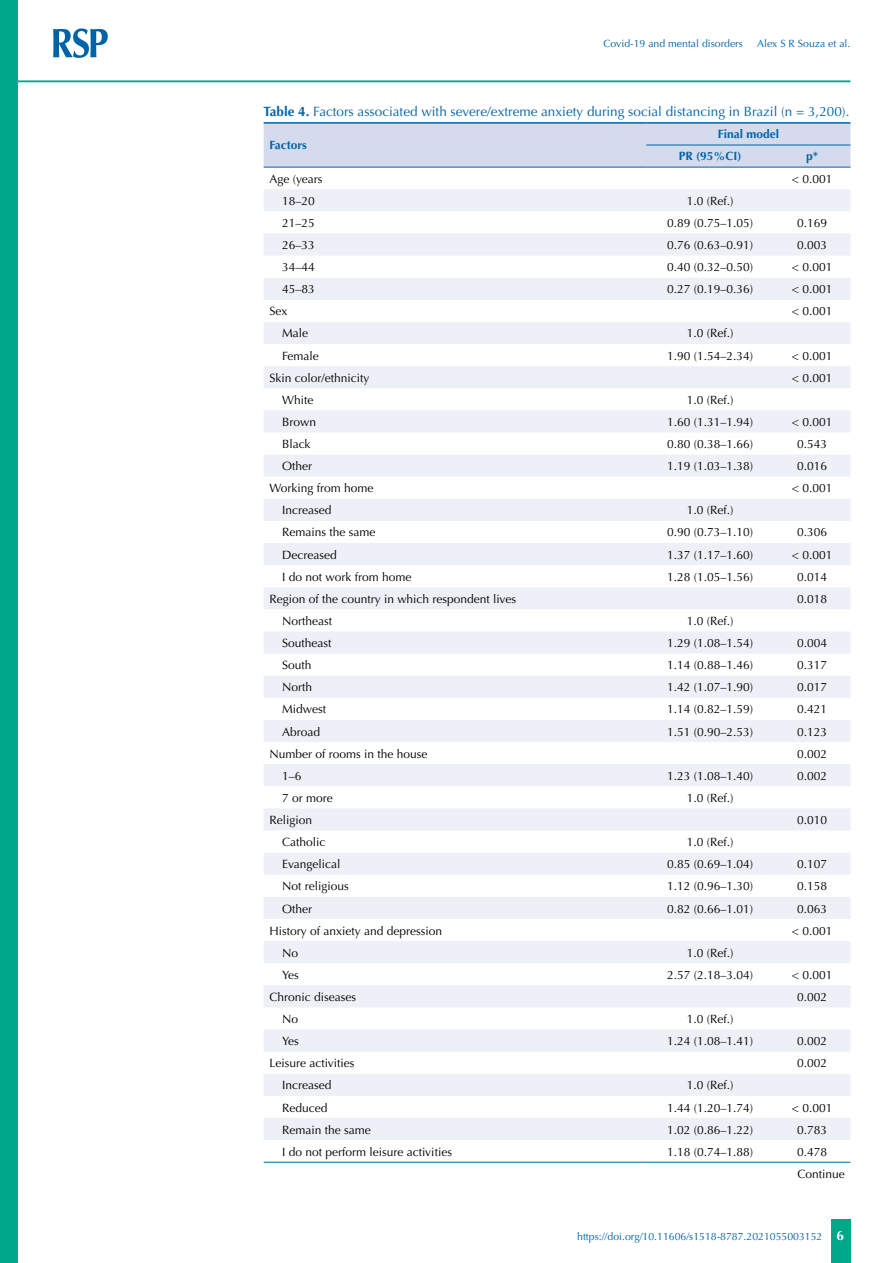
<style>
.page{position:relative;width:893px;height:1263px;background:#fff}
.page>*{position:absolute;margin:0;border:0;box-sizing:border-box;transform-origin:0 0}
.t1{font:13.5px "Optima";color:#0063a7}
.t2{font:700 13.5px "Optima";color:#fff}
.t3{font:12px/22px "Optima";color:#000}
.t4{font:700 12px/22px "Optima";color:#0063a7}
.t5{font:10.5px "Optima";color:#0063a7}
.s1{font-weight:700}
</style>
<div class="page">
<div style="left:831px;top:1220px;width:20px;height:43px;background:#00a788"></div>
<div style="left:0;top:0;width:18px;height:1263px;background:#00a788"></div>
<svg style="left:53px;top:28px;width:55px;height:30px"></svg>
<hr style="left:18px;top:80px;width:832px;height:2px;background:#00a788">
<div style="left:264px;top:124px;width:586px;height:43px;background:#d4dbec"></div>
<svg style="left:264px;top:189px;width:586px;height:951px;fill:#f2f3f8"></svg>
<hr style="left:646px;top:145px;width:128px;height:1px;background:#0063a7">
<hr style="left:774px;top:145px;width:76px;height:1px;background:#0063a7">
<hr style="left:264px;top:122px;width:382px;height:2px;background:#0063a7">
<hr style="left:646px;top:122px;width:128px;height:2px;background:#0063a7">
<hr style="left:774px;top:122px;width:76px;height:2px;background:#0063a7">
<hr style="left:264px;top:167px;width:382px;height:1px;background:#0063a7">
<hr style="left:646px;top:167px;width:128px;height:1px;background:#0063a7">
<hr style="left:774px;top:167px;width:76px;height:1px;background:#0063a7">
<hr style="left:264px;top:1162px;width:382px;height:1px;background:#0063a7">
<hr style="left:646px;top:1162px;width:128px;height:1px;background:#0063a7">
<hr style="left:774px;top:1162px;width:76px;height:1px;background:#0063a7">
<p class="t5" style="left:603px;top:37px;width:141px">Covid-19 and mental disorders</p>
<p class="t5" style="left:757px;top:37px;width:95px">Alex S R Souza et al.</p>
<p class="t1" style="left:264px;top:104px;width:587px"><span class="s1">Table 4.</span> Factors associated with severe/extreme anxiety during social distancing in Brazil (n = 3,200).</p>
<p class="t4" style="left:269px;top:134px;width:39px">Factors</p>
<p class="t4" style="left:679px;top:123px;width:102px;text-indent:39px">Final model<br>PR (95%CI)</p>
<p class="t4" style="left:806px;top:146px;width:13px">p*</p>
<p class="t3" style="left:269px;top:168px;width:55px">Age (years</p>
<p class="t3" style="left:792px;top:168px;width:42px">&lt; 0.001</p>
<p class="t3" style="left:282px;top:190px;width:34px">18–20</p>
<p class="t3" style="left:687px;top:190px;width:48px">1.0 (Ref.)</p>
<p class="t3" style="left:282px;top:212px;width:34px">21–25</p>
<p class="t3" style="left:667px;top:212px;width:88px">0.89 (0.75–1.05)</p>
<p class="t3" style="left:797px;top:212px;width:32px">0.169</p>
<p class="t3" style="left:282px;top:234px;width:34px">26–33</p>
<p class="t3" style="left:667px;top:234px;width:88px">0.76 (0.63–0.91)</p>
<p class="t3" style="left:797px;top:234px;width:32px">0.003</p>
<p class="t3" style="left:282px;top:256px;width:34px">34–44</p>
<p class="t3" style="left:667px;top:256px;width:88px">0.40 (0.32–0.50)</p>
<p class="t3" style="left:792px;top:256px;width:42px">&lt; 0.001</p>
<p class="t3" style="left:282px;top:278px;width:34px">45–83</p>
<p class="t3" style="left:667px;top:278px;width:88px">0.27 (0.19–0.36)</p>
<p class="t3" style="left:792px;top:278px;width:42px">&lt; 0.001</p>
<p class="t3" style="left:269px;top:300px;width:19px">Sex</p>
<p class="t3" style="left:792px;top:300px;width:42px">&lt; 0.001</p>
<p class="t3" style="left:282px;top:322px;width:28px">Male</p>
<p class="t3" style="left:687px;top:322px;width:48px">1.0 (Ref.)</p>
<p class="t3" style="left:282px;top:345px;width:38px">Female</p>
<p class="t3" style="left:667px;top:345px;width:88px">1.90 (1.54–2.34)</p>
<p class="t3" style="left:792px;top:345px;width:42px">&lt; 0.001</p>
<p class="t3" style="left:269px;top:367px;width:102px">Skin color/ethnicity</p>
<p class="t3" style="left:792px;top:367px;width:42px">&lt; 0.001</p>
<p class="t3" style="left:282px;top:389px;width:33px">White</p>
<p class="t3" style="left:687px;top:389px;width:48px">1.0 (Ref.)</p>
<p class="t3" style="left:282px;top:411px;width:35px">Brown</p>
<p class="t3" style="left:667px;top:411px;width:88px">1.60 (1.31–1.94)</p>
<p class="t3" style="left:792px;top:411px;width:42px">&lt; 0.001</p>
<p class="t3" style="left:282px;top:433px;width:30px">Black</p>
<p class="t3" style="left:667px;top:433px;width:88px">0.80 (0.38–1.66)</p>
<p class="t3" style="left:797px;top:433px;width:32px">0.543</p>
<p class="t3" style="left:282px;top:455px;width:31px">Other</p>
<p class="t3" style="left:667px;top:455px;width:88px">1.19 (1.03–1.38)</p>
<p class="t3" style="left:797px;top:455px;width:32px">0.016</p>
<p class="t3" style="left:269px;top:477px;width:106px">Working from home</p>
<p class="t3" style="left:792px;top:477px;width:42px">&lt; 0.001</p>
<p class="t3" style="left:282px;top:499px;width:51px">Increased</p>
<p class="t3" style="left:687px;top:499px;width:48px">1.0 (Ref.)</p>
<p class="t3" style="left:282px;top:521px;width:95px">Remains the same</p>
<p class="t3" style="left:667px;top:521px;width:88px">0.90 (0.73–1.10)</p>
<p class="t3" style="left:797px;top:521px;width:32px">0.306</p>
<p class="t3" style="left:282px;top:544px;width:56px">Decreased</p>
<p class="t3" style="left:667px;top:544px;width:88px">1.37 (1.17–1.60)</p>
<p class="t3" style="left:792px;top:544px;width:42px">&lt; 0.001</p>
<p class="t3" style="left:282px;top:566px;width:131px">I do not work from home</p>
<p class="t3" style="left:667px;top:566px;width:88px">1.28 (1.05–1.56)</p>
<p class="t3" style="left:797px;top:566px;width:32px">0.014</p>
<p class="t3" style="left:269px;top:588px;width:248px">Region of the country in which respondent lives</p>
<p class="t3" style="left:797px;top:588px;width:32px">0.018</p>
<p class="t3" style="left:282px;top:610px;width:52px">Northeast</p>
<p class="t3" style="left:687px;top:610px;width:48px">1.0 (Ref.)</p>
<p class="t3" style="left:282px;top:632px;width:51px">Southeast</p>
<p class="t3" style="left:667px;top:632px;width:88px">1.29 (1.08–1.54)</p>
<p class="t3" style="left:797px;top:632px;width:32px">0.004</p>
<p class="t3" style="left:282px;top:654px;width:31px">South</p>
<p class="t3" style="left:667px;top:654px;width:88px">1.14 (0.88–1.46)</p>
<p class="t3" style="left:797px;top:654px;width:32px">0.317</p>
<p class="t3" style="left:282px;top:676px;width:32px">North</p>
<p class="t3" style="left:667px;top:676px;width:88px">1.42 (1.07–1.90)</p>
<p class="t3" style="left:797px;top:676px;width:32px">0.017</p>
<p class="t3" style="left:282px;top:698px;width:45px">Midwest</p>
<p class="t3" style="left:667px;top:698px;width:88px">1.14 (0.82–1.59)</p>
<p class="t3" style="left:797px;top:698px;width:32px">0.421</p>
<p class="t3" style="left:282px;top:721px;width:40px">Abroad</p>
<p class="t3" style="left:667px;top:721px;width:88px">1.51 (0.90–2.53)</p>
<p class="t3" style="left:797px;top:721px;width:32px">0.123</p>
<p class="t3" style="left:269px;top:743px;width:160px">Number of rooms in the house</p>
<p class="t3" style="left:797px;top:743px;width:32px">0.002</p>
<p class="t3" style="left:282px;top:765px;width:21px">1–6</p>
<p class="t3" style="left:667px;top:765px;width:88px">1.23 (1.08–1.40)</p>
<p class="t3" style="left:797px;top:765px;width:32px">0.002</p>
<p class="t3" style="left:282px;top:787px;width:52px">7 or more</p>
<p class="t3" style="left:687px;top:787px;width:48px">1.0 (Ref.)</p>
<p class="t3" style="left:269px;top:809px;width:44px">Religion</p>
<p class="t3" style="left:797px;top:809px;width:32px">0.010</p>
<p class="t3" style="left:282px;top:831px;width:45px">Catholic</p>
<p class="t3" style="left:687px;top:831px;width:48px">1.0 (Ref.)</p>
<p class="t3" style="left:282px;top:853px;width:60px">Evangelical</p>
<p class="t3" style="left:667px;top:853px;width:88px">0.85 (0.69–1.04)</p>
<p class="t3" style="left:797px;top:853px;width:32px">0.107</p>
<p class="t3" style="left:282px;top:875px;width:68px">Not religious</p>
<p class="t3" style="left:667px;top:875px;width:88px">1.12 (0.96–1.30)</p>
<p class="t3" style="left:797px;top:875px;width:32px">0.158</p>
<p class="t3" style="left:282px;top:897px;width:31px">Other</p>
<p class="t3" style="left:667px;top:897px;width:88px">0.82 (0.66–1.01)</p>
<p class="t3" style="left:797px;top:897px;width:32px">0.063</p>
<p class="t3" style="left:269px;top:920px;width:174px">History of anxiety and depression</p>
<p class="t3" style="left:792px;top:920px;width:42px">&lt; 0.001</p>
<p class="t3" style="left:282px;top:942px;width:18px">No</p>
<p class="t3" style="left:687px;top:942px;width:48px">1.0 (Ref.)</p>
<p class="t3" style="left:282px;top:964px;width:18px">Yes</p>
<p class="t3" style="left:667px;top:964px;width:88px">2.57 (2.18–3.04)</p>
<p class="t3" style="left:792px;top:964px;width:42px">&lt; 0.001</p>
<p class="t3" style="left:269px;top:986px;width:88px">Chronic diseases</p>
<p class="t3" style="left:797px;top:986px;width:32px">0.002</p>
<p class="t3" style="left:282px;top:1008px;width:18px">No</p>
<p class="t3" style="left:687px;top:1008px;width:48px">1.0 (Ref.)</p>
<p class="t3" style="left:282px;top:1030px;width:18px">Yes</p>
<p class="t3" style="left:667px;top:1030px;width:88px">1.24 (1.08–1.41)</p>
<p class="t3" style="left:797px;top:1030px;width:32px">0.002</p>
<p class="t3" style="left:269px;top:1052px;width:87px">Leisure activities</p>
<p class="t3" style="left:797px;top:1052px;width:32px">0.002</p>
<p class="t3" style="left:282px;top:1074px;width:51px">Increased</p>
<p class="t3" style="left:687px;top:1074px;width:48px">1.0 (Ref.)</p>
<p class="t3" style="left:282px;top:1097px;width:47px">Reduced</p>
<p class="t3" style="left:667px;top:1097px;width:88px">1.44 (1.20–1.74)</p>
<p class="t3" style="left:792px;top:1097px;width:42px">&lt; 0.001</p>
<p class="t3" style="left:282px;top:1119px;width:90px">Remain the same</p>
<p class="t3" style="left:667px;top:1119px;width:88px">1.02 (0.86–1.22)</p>
<p class="t3" style="left:797px;top:1119px;width:32px">0.783</p>
<p class="t3" style="left:282px;top:1141px;width:171px">I do not perform leisure activities</p>
<p class="t3" style="left:667px;top:1141px;width:88px">1.18 (0.74–1.88)</p>
<p class="t3" style="left:797px;top:1141px;width:49px">0.478<br>Continue</p>
<p class="t5" style="left:577px;top:1230px;width:247px">https://doi.org/10.11606/s1518-8787.2021055003152</p>
<p class="t2" style="left:836px;top:1227px;width:9px">6</p>
</div>
